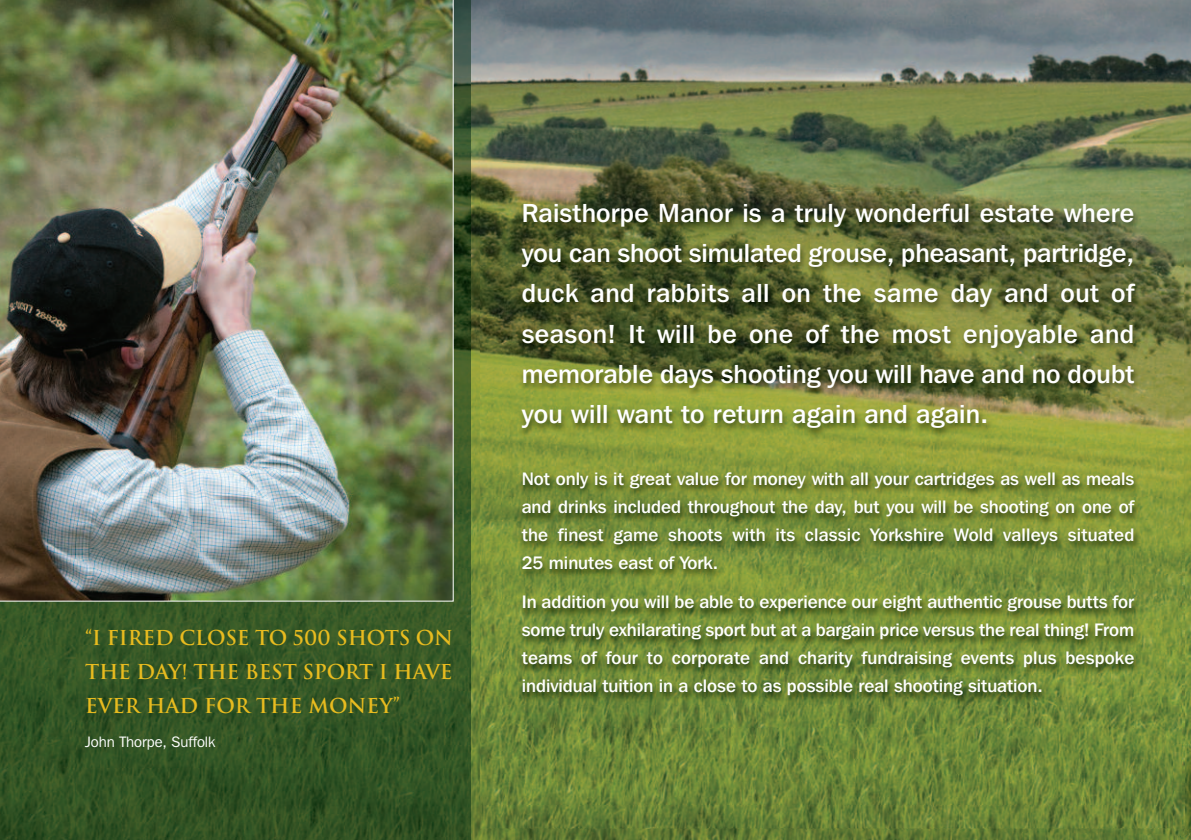
<style>
.page{position:relative;width:1191px;height:840px;background:#fff}
.page>*{position:absolute;margin:0;border:0;box-sizing:border-box;transform-origin:0 0}
.t1{font:500 26px/40px "Franklin Gothic IT Cby BT";letter-spacing:.01em;color:#fff;text-align:justify}
.t2{font:700 20px/34px "Trajan";letter-spacing:-.01em;color:#e8bb1f;text-align:justify}
.t3{font:500 18px/28px "Franklin Gothic IT Cby BT";color:#fff;text-align:justify}
.t4{font:15px "Franklin Gothic IT Cby BT";color:#fff}
</style>
<div class="page">
<img style="left:471px;top:0;width:720px;height:839px">
<img style="left:0;top:0;width:471px;height:839px">
<img style="left:480px;top:190px;width:704px;height:638px">
<img style="left:0;top:0;width:454px;height:601px">
<img style="left:1173px;top:828px;width:18px;height:11px">
<img style="left:1173px;top:743px;width:9px;height:85px">
<img style="left:1182px;top:553px;width:9px;height:275px">
<svg style="left:1182px;top:828px;width:9px;height:5px"></svg>
<p class="t2" style="left:85px;top:620px;width:369px">“I FIRED CLOSE TO 500 SHOTS ON THE DAY! THE BEST SPORT I HAVE EVER HAD FOR THE MONEY”</p>
<p class="t4" style="left:85px;top:736px;width:132px">John Thorpe, Suffolk</p>
<p class="t1" style="left:522px;top:195px;width:614px">Raisthorpe Manor is a truly wonderful estate where you can shoot simulated grouse, pheasant, partridge, duck and rabbits all on the same day and out of season! It will be one of the most enjoyable and memorable days shooting you will have and no doubt you will want to return again and again.</p>
<p class="t3" style="left:522px;top:466px;width:614px">Not only is it great value for money with all your cartridges as well as meals and drinks included throughout the day, but you will be shooting on one of the finest game shoots with its classic Yorkshire Wold valleys situated 25 minutes east of York.</p>
<p class="t3" style="left:522px;top:589px;width:614px">In addition you will be able to experience our eight authentic grouse butts for some truly exhilarating sport but at a bargain price versus the real thing! From teams of four to corporate and charity fundraising events plus bespoke individual tuition in a close to as possible real shooting situation.</p>
</div>
